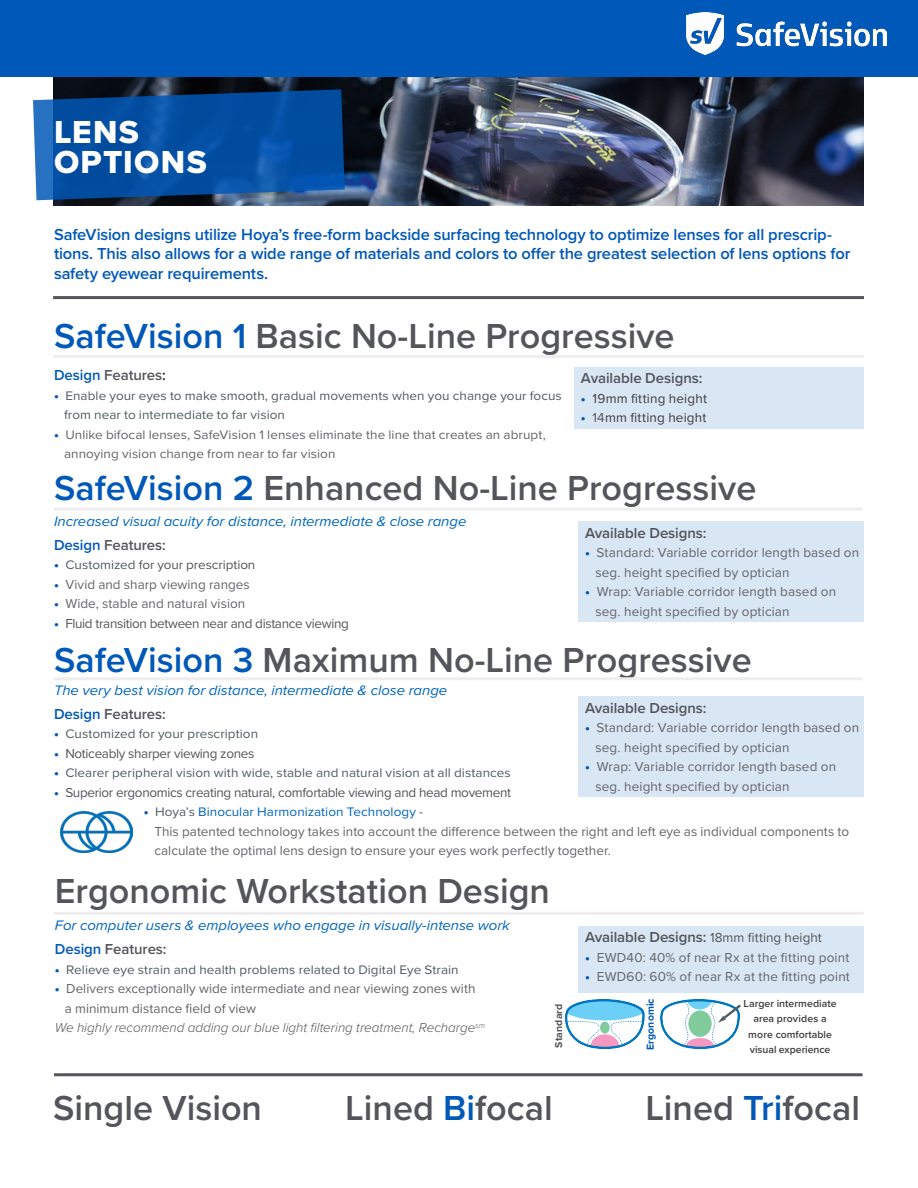
<style>
.page{position:relative;width:918px;height:1188px;background:#fff}
.page>*{position:absolute;margin:0;border:0;box-sizing:border-box;transform-origin:0 0}
.t1{font:600 36px "Proxima Nova";color:#54555a}
.t2{font:33px "Proxima Nova Extrabld";letter-spacing:.04em;color:#fff}
.HEADING_PARAGRAPH_2{font:600 16.5px/19.5px "Proxima Nova";letter-spacing:-.01em;color:#0058b8}
.body_copy{font:600 15px "Proxima Nova";letter-spacing:-.005em;color:#54555a}
.bullet_copy{font:600 15px "Proxima Nova";letter-spacing:-.005em;color:#54555a}
.bullet_copy-2{font:italic 14.25px "Proxima Nova";letter-spacing:-.005em;color:#0066bf;scale:1.05 1}
.bullet_copy-3{font:13.5px "Proxima Nova";letter-spacing:.005em;color:#64656a}
.bullet_copy-4{font:13.5px "Proxima Nova";letter-spacing:-.025em;color:#54555a}
.body_copy-2{font:13.5px "Proxima Nova";letter-spacing:.01em;color:#64656a}
.body_copy-3{font:italic 300 13.5px "Proxima Nova";letter-spacing:-.005em;color:#54555a}
.bullet_copy-5{font:13.5px "Proxima Nova";letter-spacing:.01em;color:#3e3e3f}
.bullet_copy-6{font:12.9px "Proxima Nova";letter-spacing:.005em;color:#505c60;scale:1.05 1}
.bullet_copy-7{font:12.9px "Proxima Nova";letter-spacing:.005em;color:#64656a;scale:1.05 1}
.bullet_copy-8{font:12.9px "Proxima Nova";letter-spacing:.005em;color:#0066bf;scale:1.05 1}
.bullet_copy-9{font:12.9px "Proxima Nova";letter-spacing:-.005em;color:#545557;scale:1.05 1}
.t3{font:600 10.5px/15.6px "Proxima Nova";letter-spacing:.005em;color:#3e3e3f;text-align:center}
.t4{font:700 10.5px "Proxima Nova";letter-spacing:.01em;color:#0058b8}
.t5{font:700 10.5px "Proxima Nova";letter-spacing:.005em;color:#54555a}
.s1{color:#0058b8}
.s2{color:#172128}
.s3{font-family:"Proxima Nova Extrabld";font-size:13.5px;color:#0058b8}
.s4{font-family:"Proxima Nova Extrabld";color:#0058b8}
.s5{color:#54555a}
.s6{color:#505c60}
.s7{font-weight:400;font-size:13.5px}
</style>
<div class="page">
<img style="left:53px;top:76px;width:811px;height:130px">
<svg style="left:33px;top:89px;width:312px;height:111px;background:#0f529e"></svg>
<div style="left:0;top:0;width:918px;height:76px;background:#0058b8"></div>
<div style="left:575px;top:367px;width:289px;height:62px;background:#d9e6f4"></div>
<hr style="left:53px;top:296px;width:811px;height:3px;background:#54555a">
<div style="left:579px;top:522px;width:285px;height:100px;background:#d9e6f4"></div>
<div style="left:579px;top:697px;width:285px;height:100px;background:#d9e6f4"></div>
<hr style="left:54px;top:508px;width:808px;height:3px;background:#eeeeef">
<hr style="left:53px;top:355px;width:811px;height:3px;background:#eeeeef">
<hr style="left:54px;top:677px;width:808px;height:3px;background:#eeeeef">
<div style="left:579px;top:926px;width:285px;height:67px;background:#d9e6f4"></div>
<hr style="left:54px;top:912px;width:810px;height:3px;background:#eeeeef">
<img style="left:61px;top:811px;width:72px;height:42px">
<svg style="left:565px;top:999px;width:80px;height:50px"></svg>
<svg style="left:660px;top:999px;width:81px;height:50px"></svg>
<hr style="left:54px;top:1073px;width:808px;height:3px;background:#54555a">
<img style="left:687px;top:13px;width:199px;height:41px">
<p class="t2" style="left:54px;top:108px;width:86px">LENS</p>
<p class="t2" style="left:54px;top:138px;width:154px">OPTIONS</p>
<p class="HEADING_PARAGRAPH_2" style="left:54px;top:224px;width:798px">SafeVision designs utilize Hoya’s free-form backside surfacing technology to optimize lenses for all prescrip&shy;tions. This also allows for a wide range of materials and colors to offer the greatest selection of lens options for safety eyewear requirements.</p>
<p class="t1" style="left:54px;top:309px;width:622px"><span class="s1">SafeVision 1</span> Basic No-Line Progressive</p>
<p class="body_copy" style="left:54px;top:364px;width:113px"><span class="s1">Design</span> Features<span class="s2">:</span></p>
<p class="bullet_copy-6" style="left:54px;top:386px;width:485px"><span class="s3">•</span> Enable your eyes to make smooth, gradual movements when you change your focus</p>
<p class="bullet_copy-6" style="left:64px;top:405px;width:212px">from near to intermediate to far vision</p>
<p class="bullet_copy-7" style="left:54px;top:425px;width:470px"><span class="s3">•</span> Unlike bifocal lenses, SafeVision 1 lenses eliminate the line that creates an abrupt,</p>
<p class="bullet_copy-7" style="left:64px;top:444px;width:260px">annoying vision change from near to far vision</p>
<p class="bullet_copy" style="left:581px;top:367px;width:123px">Available Designs:</p>
<p class="bullet_copy-5" style="left:581px;top:388px;width:128px"><span class="s4">•</span> 19mm fitting height</p>
<p class="bullet_copy-5" style="left:581px;top:407px;width:127px"><span class="s4">•</span> <span class="s5">14</span>mm fitting height</p>
<p class="t1" style="left:54px;top:461px;width:704px"><span class="s1">SafeVision 2</span> Enhanced No-Line Progressive</p>
<p class="bullet_copy-2" style="left:54px;top:510px;width:394px">Increased visual acuity for distance, intermediate &amp; close range</p>
<p class="body_copy" style="left:54px;top:534px;width:113px"><span class="s1">Design</span> Features:</p>
<p class="bullet_copy-9" style="left:54px;top:555px;width:193px"><span class="s3">•</span> <span class="s6">Customized</span> for your prescription</p>
<p class="bullet_copy-3" style="left:54px;top:574px;width:197px"><span class="s4">•</span> Vivid and sharp viewing ranges</p>
<p class="bullet_copy-3" style="left:54px;top:594px;width:193px"><span class="s4">•</span> Wide, stable and natural vision</p>
<p class="bullet_copy-4" style="left:54px;top:613px;width:296px"><span class="s4">•</span> Fluid transition between near and distance viewing</p>
<p class="body_copy" style="left:585px;top:522px;width:123px">Available Designs:</p>
<p class="bullet_copy-3" style="left:585px;top:543px;width:276px"><span class="s4">•</span> Standard: Variable corridor length based on</p>
<p class="bullet_copy-3" style="left:595px;top:562px;width:196px">seg. height specified by optician</p>
<p class="bullet_copy-3" style="left:585px;top:582px;width:253px"><span class="s4">•</span> Wrap: Variable corridor length based on</p>
<p class="bullet_copy-3" style="left:595px;top:601px;width:196px">seg. height specified by optician</p>
<p class="t1" style="left:54px;top:633px;width:699px"><span class="s1">SafeVision 3</span> Maximum No-Line Progressive</p>
<p class="bullet_copy-2" style="left:54px;top:680px;width:376px">The very best vision for distance, intermediate &amp; close range</p>
<p class="body_copy" style="left:585px;top:697px;width:123px">Available Designs:</p>
<p class="body_copy-2" style="left:585px;top:718px;width:276px"><span class="s4">•</span> Standard: Variable corridor length based on</p>
<p class="body_copy-2" style="left:595px;top:737px;width:196px">seg. height specified by optician</p>
<p class="bullet_copy-3" style="left:585px;top:757px;width:253px"><span class="s4">•</span> Wrap: Variable corridor length based on</p>
<p class="bullet_copy-3" style="left:595px;top:776px;width:196px">seg. height specified by optician</p>
<p class="body_copy" style="left:54px;top:703px;width:113px"><span class="s1">Design</span> Features:</p>
<p class="bullet_copy-6" style="left:54px;top:724px;width:196px"><span class="s3">•</span> Customized for your prescription</p>
<p class="bullet_copy-4" style="left:54px;top:743px;width:202px"><span class="s4">•</span> Noticeably sharper viewing zones</p>
<p class="bullet_copy-6" style="left:54px;top:763px;width:437px"><span class="s3">•</span> Clearer peripheral vision with wide, stable and natural vision at all distances</p>
<p class="bullet_copy-4" style="left:54px;top:782px;width:459px"><span class="s4">•</span> Superior ergonomics creating natural, comfortable viewing and head movement</p>
<p class="bullet_copy-8" style="left:144px;top:802px;width:268px"><span class="s3">•</span> <span class="s6">Hoya’s</span> Binocular Harmonization Technology <span class="s6">-</span></p>
<p class="bullet_copy-3" style="left:154px;top:821px;width:696px">This patented technology takes into account the difference between the right and left eye as individual components to</p>
<p class="bullet_copy-3" style="left:154px;top:841px;width:458px">calculate the optimal lens design to ensure your eyes work perfectly together.</p>
<p class="t1" style="left:55px;top:864px;width:497px">Ergonomic Workstation Design</p>
<p class="bullet_copy-2" style="left:55px;top:915px;width:435px">For computer users &amp; employees who engage in visually-intense work</p>
<p class="body_copy" style="left:585px;top:926px;width:238px">Available Designs: <span class="s7">18mm fitting height</span></p>
<p class="bullet_copy-3" style="left:585px;top:947px;width:266px"><span class="s4">•</span> EWD40: 40% of near Rx at the fitting point</p>
<p class="bullet_copy-3" style="left:585px;top:967px;width:266px"><span class="s4">•</span> EWD60: 60% of near Rx at the fitting point</p>
<p class="body_copy" style="left:55px;top:938px;width:113px"><span class="s1">Design</span> Features:</p>
<p class="bullet_copy-6" style="left:55px;top:960px;width:386px"><span class="s3">•</span> Relieve eye strain and health problems related to Digital Eye Strain</p>
<p class="bullet_copy-3" style="left:55px;top:979px;width:422px"><span class="s4">•</span> Delivers exceptionally wide intermediate and near viewing zones with</p>
<p class="bullet_copy-3" style="left:65px;top:998px;width:193px">a minimum distance field of view</p>
<p class="body_copy-3" style="left:55px;top:1018px;width:432px">We highly recommend adding our blue light filtering treatment, Recharge<sup>sm</sup></p>
<p class="t4" style="left:642px;top:1050px;width:53px;rotate:-90deg">Ergonomic</p>
<p class="t5" style="left:551px;top:1048px;width:45px;rotate:-90deg">Standard</p>
<p class="t3" style="left:743px;top:995px;width:95px">Larger intermediate area provides a more comfortable visual experience</p>
<p class="t1" style="left:53px;top:1081px;width:210px">Single Vision</p>
<p class="t1" style="left:345px;top:1081px;width:209px">Lined <span class="s1">Bi</span>focal</p>
<p class="t1" style="left:645px;top:1081px;width:216px">Lined <span class="s1">Tri</span>focal</p>
</div>
